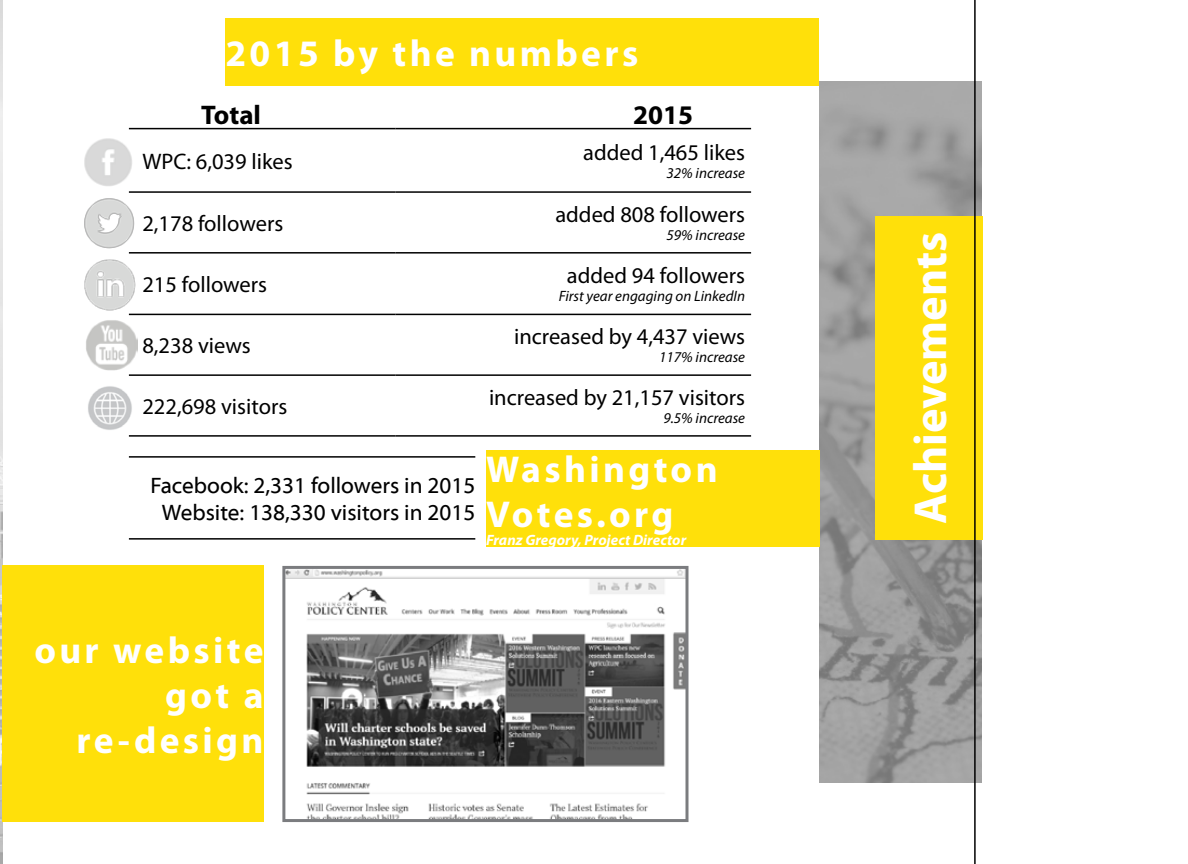
<style>
.page{position:relative;width:1188px;height:864px;background:#fff}
.page>*{position:absolute;margin:0;border:0;box-sizing:border-box;transform-origin:0 0}
.t1{font:700 46.5px "Myriad Pro";color:#fff}
.t2{font:700 37.5px/45px "Myriad Pro";letter-spacing:.09em;color:#fff;text-align:right}
.t3{font:700 27px "Myriad Pro";color:#000}
.t4{font:22.5px "Myriad Pro";color:#000}
.t5{font:22.5px/27px "Myriad Web Pro";color:#000;text-align:center}
.t6{font:italic 15px "Myriad Pro";color:#000}
.t7{font:italic 700 15px "Myriad Pro";color:#fff}
</style>
<div class="page">
<img style="left:0;top:0;width:2px;height:864px">
<img style="left:820px;top:81px;width:162px;height:702px">
<div style="left:875px;top:216px;width:108px;height:324px;background:#ffe00a"></div>
<hr style="left:974px;top:0;width:2px;height:864px;background:#000">
<img style="left:286px;top:570px;width:398px;height:248px">
<div style="left:282px;top:566px;width:406px;height:256px;border:3px solid #7b7c7f"></div>
<div style="left:2px;top:566px;width:262px;height:256px;background:#ffe00a"></div>
<div style="left:225px;top:18px;width:594px;height:67px;background:#ffe00a"></div>
<img style="left:84px;top:198px;width:51px;height:51px">
<img style="left:84px;top:138px;width:48px;height:48px">
<img style="left:84px;top:259px;width:52px;height:52px">
<img style="left:86px;top:320px;width:51px;height:51px">
<hr style="left:129px;top:128px;width:267px;height:1px;background:#000">
<hr style="left:396px;top:128px;width:355px;height:1px;background:#000">
<hr style="left:129px;top:191px;width:267px;height:2px;background:#000">
<hr style="left:396px;top:191px;width:355px;height:2px;background:#000">
<hr style="left:129px;top:252px;width:267px;height:2px;background:#000">
<hr style="left:396px;top:252px;width:355px;height:2px;background:#000">
<hr style="left:129px;top:314px;width:267px;height:1px;background:#000">
<hr style="left:396px;top:314px;width:355px;height:1px;background:#000">
<hr style="left:129px;top:374px;width:267px;height:2px;background:#000">
<hr style="left:396px;top:374px;width:355px;height:2px;background:#000">
<hr style="left:129px;top:435px;width:267px;height:2px;background:#000">
<hr style="left:396px;top:435px;width:355px;height:2px;background:#000">
<img style="left:88px;top:386px;width:44px;height:44px">
<div style="left:486px;top:451px;width:333px;height:96px;background:#ffe00a"></div>
<hr style="left:129px;top:456px;width:346px;height:2px;background:#000">
<hr style="left:129px;top:538px;width:346px;height:2px;background:#000">
<h2 class="t2" style="left:225px;top:29px;width:414px">2015 by the numbers</h2>
<p class="t3" style="left:201px;top:97px;width:61px">Total</p>
<p class="t3" style="left:633px;top:97px;width:61px">2015</p>
<p class="t4" style="left:142px;top:147px;width:152px">WPC: 6,039 likes</p>
<p class="t4" style="left:583px;top:138px;width:163px">added 1,465 likes</p>
<p class="t6" style="left:667px;top:163px;width:80px">32% increase</p>
<p class="t4" style="left:142px;top:209px;width:142px">2,178 followers</p>
<p class="t4" style="left:555px;top:200px;width:191px">added 808 followers</p>
<p class="t6" style="left:667px;top:226px;width:80px">59% increase</p>
<p class="t4" style="left:142px;top:271px;width:126px">215 followers</p>
<p class="t4" style="left:567px;top:262px;width:180px">added 94 followers</p>
<p class="t6" style="left:559px;top:287px;width:188px">First year engaging on LinkedIn</p>
<p class="t4" style="left:142px;top:332px;width:110px">8,238 views</p>
<p class="t4" style="left:514px;top:323px;width:233px">increased by 4,437 views</p>
<p class="t6" style="left:659px;top:348px;width:87px">117% increase</p>
<p class="t4" style="left:142px;top:393px;width:146px">222,698 visitors</p>
<p class="t4" style="left:489px;top:384px;width:258px">increased by 21,157 visitors</p>
<p class="t6" style="left:663px;top:409px;width:83px">9.5% increase</p>
<p class="t5" style="left:150px;top:472px;width:326px">Facebook: 2,331 followers in 2015<br>Website: 138,330 visitors in 2015</p>
<h2 class="t2" style="left:486px;top:445px;width:233px;text-align:left">Washington<br>Votes.org</h2>
<p class="t7" style="left:486px;top:530px;width:202px">Franz Gregory, Project Director</p>
<h2 class="t2" style="left:34px;top:627px;width:231px">our website got a re-design</h2>
<h1 class="t1" style="left:900px;top:524px;width:294px;rotate:-90deg">Achievements</h1>
</div>
